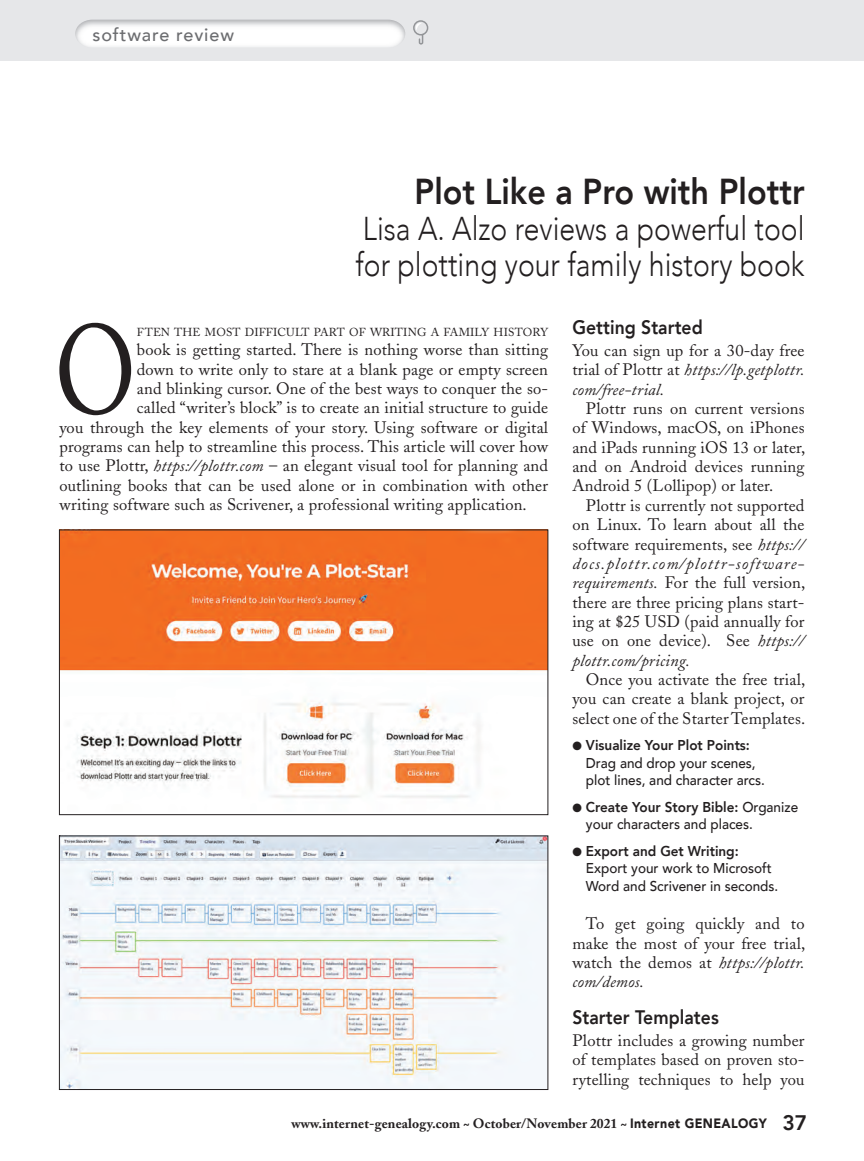
<style>
.page{position:relative;width:864px;height:1161px;background:#fff}
.page>*{position:absolute;margin:0;border:0;box-sizing:border-box;transform-origin:0 0}
.t1{font:125.25px "Adobe Caslon";color:#231f20;scale:.79 1}
.t2{font:800 36px "Avenir";color:#231f20;scale:.9 1}
.t3{font:300 33px/36px "Avenir";color:#231f20;scale:.86 1}
.t4{font:800 19.5px "Avenir";letter-spacing:.005em;color:#231f20;scale:.9 1}
.t5{font:500 18px "Avenir";letter-spacing:.05em;color:#6c6d70}
.t6{font:16.5px/19.4px "Adobe Caslon";letter-spacing:.01em;color:#231f20;text-align:justify}
.t7{font:500 14.25px/17.5px "Avenir";color:#231f20;scale:.95 1}
.t8{font:700 13.5px "Adobe Caslon";letter-spacing:.01em;color:#231f20}
.t9{font:11.55px "Adobe Caslon";letter-spacing:.015em;color:#231f20}
.s1{font-style:italic}
.s2{font-weight:800}
.s3{font-family:"Avenir";font-weight:900}
.s4{font-family:"Avenir";font-weight:800;font-size:21px}
</style>
<div class="page">
<svg style="left:0;top:0;width:864px;height:61px;background:#e8e9ea"></svg>
<svg style="left:413px;top:20px;width:15px;height:25px"></svg>
<img style="left:61px;top:532px;width:485px;height:267px">
<div style="left:59px;top:530px;width:489px;height:285px;border:1px solid #231f20"></div>
<img style="left:61px;top:838px;width:485px;height:250px">
<div style="left:59px;top:836px;width:489px;height:254px;border:1px solid #231f20"></div>
<p class="t5" style="left:92px;top:19px;width:143px">software review</p>
<h2 class="t2" style="left:415px;top:163px;width:435px">Plot Like a Pro with Plottr</h2>
<h3 class="t3" style="left:356px;top:211px;width:524px">Lisa A. Alzo reviews a powerful tool for plotting your family history book</h3>
<h1 class="t1" style="left:55px;top:297px;width:104px">O</h1>
<p class="t9" style="left:137px;top:325px;width:413px">FTEN THE MOST DIFFICULT PART OF WRITING A FAMILY HISTORY</p>
<p class="t6" style="left:137px;top:340px;width:413px">book is getting started. There is nothing worse than sitting</p>
<p class="t6" style="left:137px;top:360px;width:413px">down to write only to stare at a blank page or empty screen</p>
<p class="t6" style="left:137px;top:379px;width:413px">and blinking cursor. One of the best ways to conquer the so-</p>
<p class="t6" style="left:137px;top:398px;width:413px">called “writer’s block” is to create an initial structure to guide</p>
<p class="t6" style="left:59px;top:418px;width:490px">you through the key elements of your story. Using software or digital</p>
<p class="t6" style="left:59px;top:437px;width:490px">programs can help to streamline this process. This article will cover how</p>
<p class="t6" style="left:59px;top:456px;width:490px">to use Plottr, <span class="s1">https://plottr.com</span> – an elegant visual tool for planning and</p>
<p class="t6" style="left:59px;top:476px;width:490px">outlining books that can be used alone or in combination with other</p>
<p class="t6" style="left:59px;top:495px;width:469px">writing software such as Scrivener, a professional writing application.</p>
<p class="t4" style="left:572px;top:312px;width:146px">Getting Started</p>
<p class="t6" style="left:572px;top:341px;width:234px">You can sign up for a 30-day free trial of Plottr at <span class="s1">https://lp.getplottr. com/free-trial.</span></p>
<p class="t6" style="left:572px;top:399px;width:234px;text-indent:13px">Plottr runs on current versions of Windows, macOS, on iPhones and iPads running iOS 13 or later, and on Android devices running Android 5 (Lollipop) or later.</p>
<p class="t6" style="left:572px;top:496px;width:234px;text-indent:13px">Plottr is currently not supported on Linux. To learn about all the software requirements, see <span class="s1">https:// docs.plottr.com/plottr-software&shy;requirements.</span> For the full version, there are three pricing plans start&shy;ing at $25 USD (paid annually for use on one device). See <span class="s1">https:// plottr.com/pricing.</span></p>
<p class="t6" style="left:572px;top:670px;width:234px;text-indent:13px">Once you activate the free trial, you can create a blank project, or select one of the Starter Templates.</p>
<p class="t7" style="left:586px;top:736px;width:190px;text-indent:-14px">● <span class="s2">Visualize Your Plot Points:<br></span>Drag and drop your scenes, plot lines, and character arcs.</p>
<p class="t7" style="left:586px;top:797px;width:225px;text-indent:-14px">● <span class="s2">Create Your Story Bible:</span> Organize your characters and places.</p>
<p class="t7" style="left:586px;top:841px;width:204px;text-indent:-14px">● <span class="s2">Export and Get Writing:<br></span>Export your work to Microsoft<br>Word and Scrivener in seconds.</p>
<p class="t6" style="left:572px;top:914px;width:234px;text-indent:13px">To get going quickly and to make the most of your free trial, watch the demos at <span class="s1">https://plottr. com/demos.</span></p>
<p class="t4" style="left:572px;top:1002px;width:164px">Starter Templates</p>
<p class="t6" style="left:572px;top:1031px;width:234px">Plottr includes a growing number of templates based on proven sto&shy;rytelling techniques to help you</p>
<p class="t8" style="left:291px;top:1115px;width:517px">www.internet-genealogy.com ~ October/November 2021 ~ <span class="s3">Internet GENEALOGY</span> <span class="s4">37</span></p>
</div>
